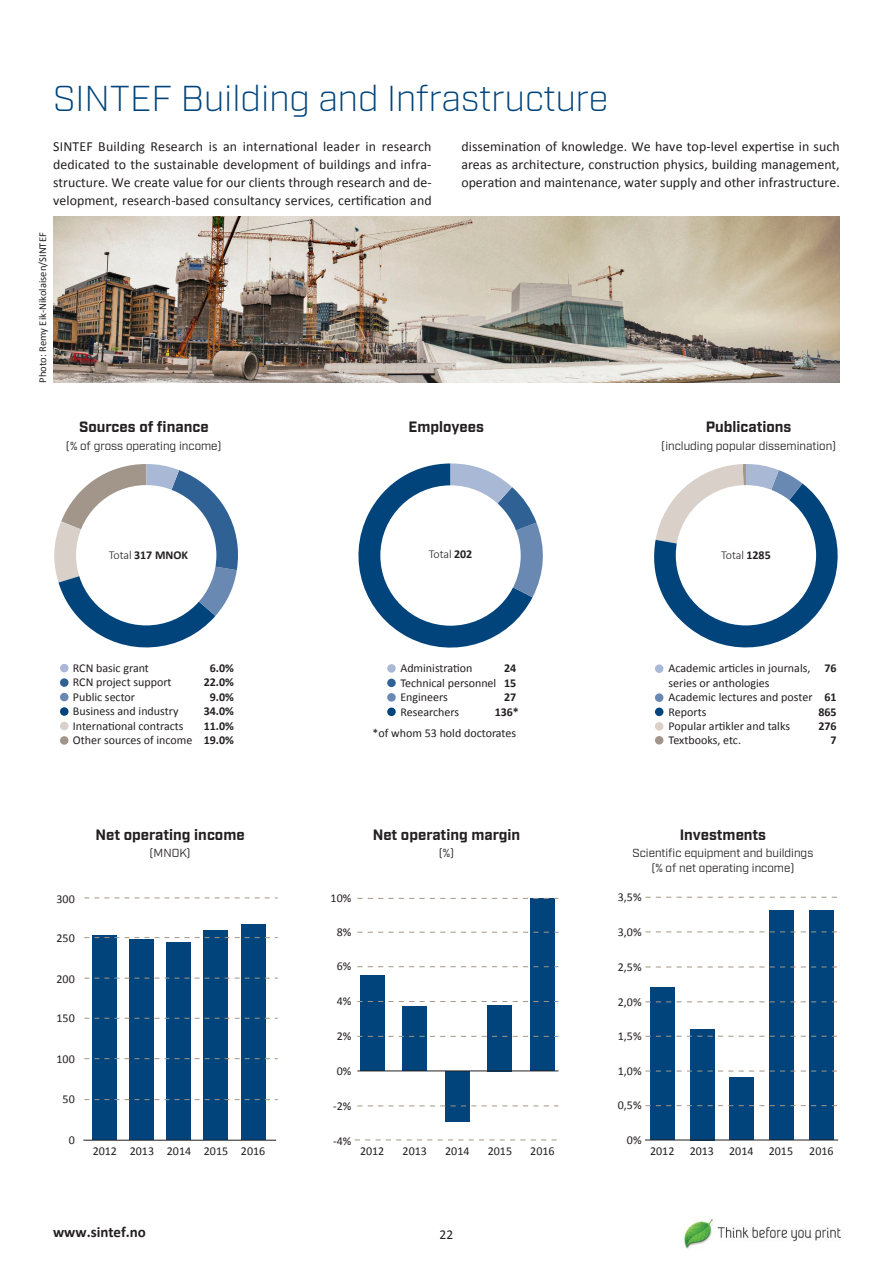
<style>
.page{position:relative;width:893px;height:1263px;background:#fff}
.page>*{position:absolute;margin:0;border:0;box-sizing:border-box;transform-origin:0 0}
.t1{font:300 36px "Industry";color:#00447b}
.t2{font:700 15px "Industry";color:#231f20}
.t3{font:700 15px "Calibri";color:#231f20}
.t4{font:13.8px/18px "Calibri";color:#231f20;text-align:justify}
.t5{font:13.5px "Calibri";color:#231f20}
.t6{font:12px/14.4px "Calibri";color:#231f20}
.t7{font:700 12px/14.4px "Calibri";color:#231f20;text-align:center}
.t8{font:300 12px "Calibri";letter-spacing:-.005em;color:#231f20}
.t9{font:11.7px/15px "Industry";color:#231f20;text-align:center}
.t10{font:10.5px "Calibri";color:#231f20}
.s1{font-weight:300}
.s2{font-weight:700}
</style>
<div class="page">
<div style="left:60px;top:693px;width:9px;height:8px;background:#6988b2;border-radius:50%"></div>
<div style="left:60px;top:707px;width:9px;height:9px;background:#00447b;border-radius:50%"></div>
<div style="left:60px;top:678px;width:9px;height:9px;background:#306195;border-radius:50%"></div>
<div style="left:60px;top:722px;width:9px;height:8px;background:#d8d0c9;border-radius:50%"></div>
<div style="left:60px;top:736px;width:9px;height:9px;background:#a19689;border-radius:50%"></div>
<div style="left:60px;top:664px;width:9px;height:8px;background:#a9b8d4;border-radius:50%"></div>
<svg style="left:54px;top:464px;width:184px;height:184px"></svg>
<div style="left:76px;top:485px;width:140px;height:140px;background:#fff;border-radius:50%"></div>
<div style="left:387px;top:693px;width:9px;height:9px;background:#6988b2;border-radius:50%"></div>
<svg style="left:387px;top:707px;width:9px;height:9px"></svg>
<div style="left:387px;top:679px;width:9px;height:8px;background:#306195;border-radius:50%"></div>
<div style="left:387px;top:664px;width:9px;height:9px;background:#a9b8d4;border-radius:50%"></div>
<svg style="left:358px;top:463px;width:185px;height:185px"></svg>
<div style="left:380px;top:485px;width:141px;height:141px;background:#fff;border-radius:50%"></div>
<svg style="left:654px;top:464px;width:184px;height:184px"></svg>
<div style="left:676px;top:485px;width:140px;height:140px;background:#fff;border-radius:50%"></div>
<div style="left:655px;top:693px;width:8px;height:9px;background:#6988b2;border-radius:50%"></div>
<div style="left:655px;top:708px;width:8px;height:8px;background:#00447b;border-radius:50%"></div>
<div style="left:655px;top:722px;width:8px;height:8px;background:#d8d0c9;border-radius:50%"></div>
<div style="left:655px;top:736px;width:8px;height:8px;background:#a19689;border-radius:50%"></div>
<div style="left:655px;top:664px;width:8px;height:9px;background:#a9b8d4;border-radius:50%"></div>
<div style="left:241px;top:924px;width:24px;height:216px;background:#00447b"></div>
<div style="left:93px;top:936px;width:24px;height:204px;background:#00447b"></div>
<div style="left:204px;top:931px;width:24px;height:209px;background:#00447b"></div>
<div style="left:166px;top:942px;width:25px;height:198px;background:#00447b"></div>
<div style="left:129px;top:939px;width:25px;height:201px;background:#00447b"></div>
<hr style="left:83px;top:1140px;width:193px;height:1px;background:#231f20">
<svg style="left:84px;top:897px;width:194px;height:1px"></svg>
<svg style="left:84px;top:937px;width:194px;height:1px"></svg>
<svg style="left:84px;top:978px;width:194px;height:1px"></svg>
<svg style="left:84px;top:1058px;width:194px;height:1px"></svg>
<svg style="left:84px;top:1099px;width:194px;height:1px"></svg>
<svg style="left:84px;top:1018px;width:194px;height:1px"></svg>
<div style="left:530px;top:899px;width:24px;height:172px;background:#00447b"></div>
<div style="left:360px;top:975px;width:24px;height:96px;background:#00447b"></div>
<div style="left:445px;top:1071px;width:24px;height:51px;background:#00447b"></div>
<div style="left:487px;top:1005px;width:25px;height:66px;background:#00447b"></div>
<div style="left:402px;top:1006px;width:25px;height:65px;background:#00447b"></div>
<div style="left:809px;top:911px;width:25px;height:229px;background:#00447b"></div>
<div style="left:650px;top:987px;width:24px;height:153px;background:#00447b"></div>
<div style="left:769px;top:911px;width:25px;height:229px;background:#00447b"></div>
<div style="left:729px;top:1077px;width:24px;height:63px;background:#00447b"></div>
<div style="left:690px;top:1029px;width:24px;height:111px;background:#00447b"></div>
<hr style="left:645px;top:1139px;width:193px;height:1px;background:#231f20">
<svg style="left:645px;top:1071px;width:192px;height:1px"></svg>
<svg style="left:645px;top:1105px;width:192px;height:1px"></svg>
<svg style="left:645px;top:1036px;width:192px;height:1px"></svg>
<svg style="left:645px;top:931px;width:192px;height:1px"></svg>
<svg style="left:645px;top:967px;width:192px;height:1px"></svg>
<svg style="left:645px;top:1001px;width:192px;height:1px"></svg>
<svg style="left:645px;top:897px;width:192px;height:1px"></svg>
<svg style="left:357px;top:898px;width:201px;height:1px"></svg>
<svg style="left:357px;top:966px;width:201px;height:1px"></svg>
<svg style="left:357px;top:1001px;width:201px;height:1px"></svg>
<svg style="left:357px;top:932px;width:201px;height:1px"></svg>
<svg style="left:357px;top:1036px;width:201px;height:1px"></svg>
<hr style="left:357px;top:1070px;width:201px;height:1px;background:#231f20">
<svg style="left:357px;top:1105px;width:201px;height:1px"></svg>
<svg style="left:355px;top:1139px;width:202px;height:1px"></svg>
<img style="left:684px;top:1218px;width:156px;height:31px">
<img style="left:53px;top:217px;width:787px;height:166px">
<h1 class="t1" style="left:53px;top:77px;width:557px">SINTEF Building and Infrastructure</h1>
<p class="t4" style="left:53px;top:137px;width:380px">SINTEF Building Research is an international leader in research dedicated to the sustainable development of buildings and infra&shy;structure. We create value for our clients through research and de&shy;velopment, research-based consultancy services, certification and</p>
<p class="t4" style="left:461px;top:137px;width:380px">dissemination of knowledge. We have top-level expertise in such areas as architecture, construction physics, building management, operation and maintenance, water supply and other infrastructure.</p>
<p class="t10" style="left:36px;top:383px;width:152px;rotate:-90deg">Photo: Remy Eik-Nikolaisen/SINTEF</p>
<p class="t2" style="left:79px;top:418px;width:131px">Sources of finance</p>
<p class="t9" style="left:66px;top:438px;width:157px">(% of gross operating income)</p>
<p class="t7" style="left:109px;top:548px;width:81px"><span class="s1">Total</span> 317 MNOK</p>
<p class="t6" style="left:73px;top:661px;width:121px">RCN basic grant<br>RCN project support<br>Public sector<br>Business and industry<br>International contracts<br>Other sources of income</p>
<p class="t7" style="left:204px;top:661px;width:32px">6.0%<br>22.0%<br>9.0%<br>34.0%<br>11.0%<br>19.0%</p>
<p class="t6" style="left:57px;top:891px;width:20px">300</p>
<p class="t6" style="left:57px;top:931px;width:20px">250</p>
<p class="t6" style="left:56px;top:971px;width:20px">200</p>
<p class="t6" style="left:57px;top:1011px;width:20px">150</p>
<p class="t6" style="left:57px;top:1052px;width:20px">100</p>
<p class="t6" style="left:63px;top:1092px;width:14px">50</p>
<p class="t6" style="left:69px;top:1133px;width:8px">0</p>
<p class="t2" style="left:96px;top:826px;width:151px">Net operating income</p>
<p class="t9" style="left:150px;top:846px;width:43px">(MNOK)</p>
<p class="t6" style="left:93px;top:1143px;width:174px">2012 2013 2014 2015 2016</p>
<p class="t2" style="left:408px;top:418px;width:77px">Employees</p>
<p class="t8" style="left:429px;top:546px;width:45px">Total <span class="s2">202</span></p>
<p class="t2" style="left:706px;top:418px;width:87px">Publications</p>
<p class="t9" style="left:661px;top:438px;width:177px">(including popular dissemination)</p>
<p class="t8" style="left:721px;top:548px;width:51px">Total <span class="s2">1285</span></p>
<p class="t6" style="left:400px;top:661px;width:97px">Administration<br>Technical personnel<br>Engineers<br>Researchers</p>
<p class="t7" style="left:495px;top:661px;width:26px">24<br>15<br>27<br>136*</p>
<p class="t6" style="left:373px;top:726px;width:145px">*of whom 53 hold doctorates</p>
<p class="t6" style="left:669px;top:661px;width:145px">Academic articles in journals, series or anthologies<br>Academic lectures and poster<br>Reports<br>Popular artikler and talks<br>Textbooks, etc.</p>
<p class="t7" style="left:824px;top:661px;width:14px">76</p>
<p class="t7" style="left:818px;top:690px;width:20px;text-align:right">61<br>865<br>276<br>7</p>
<p class="t6" style="left:331px;top:891px;width:22px">10%</p>
<p class="t6" style="left:337px;top:925px;width:16px">8%</p>
<p class="t2" style="left:373px;top:826px;width:149px">Net operating margin</p>
<p class="t9" style="left:439px;top:846px;width:17px">(%)</p>
<p class="t2" style="left:680px;top:826px;width:88px">Investments</p>
<p class="t9" style="left:632px;top:846px;width:182px">Scientific equipment and buildings (% of net operating income)</p>
<p class="t6" style="left:618px;top:889px;width:25px">3,5%</p>
<p class="t6" style="left:618px;top:924px;width:25px">3,0%</p>
<p class="t6" style="left:337px;top:959px;width:16px">6%</p>
<p class="t6" style="left:337px;top:994px;width:16px">4%</p>
<p class="t6" style="left:337px;top:1029px;width:16px">2%</p>
<p class="t6" style="left:618px;top:959px;width:25px">2,5%</p>
<p class="t6" style="left:618px;top:994px;width:25px">2,0%</p>
<p class="t6" style="left:618px;top:1029px;width:25px">1,5%</p>
<p class="t6" style="left:337px;top:1063px;width:16px">0%</p>
<p class="t6" style="left:618px;top:1064px;width:25px">1,0%</p>
<p class="t6" style="left:333px;top:1098px;width:20px">-2%</p>
<p class="t6" style="left:333px;top:1133px;width:20px">-4%</p>
<p class="t6" style="left:618px;top:1098px;width:25px">0,5%</p>
<p class="t6" style="left:627px;top:1133px;width:16px">0%</p>
<p class="t6" style="left:360px;top:1143px;width:26px">2012</p>
<p class="t6" style="left:403px;top:1143px;width:26px">2013</p>
<p class="t6" style="left:445px;top:1143px;width:26px">2014</p>
<p class="t6" style="left:488px;top:1143px;width:26px">2015</p>
<p class="t6" style="left:530px;top:1143px;width:26px">2016</p>
<p class="t6" style="left:650px;top:1143px;width:26px">2012</p>
<p class="t6" style="left:690px;top:1143px;width:26px">2013</p>
<p class="t6" style="left:729px;top:1143px;width:26px">2014</p>
<p class="t6" style="left:769px;top:1143px;width:26px">2015</p>
<p class="t6" style="left:809px;top:1143px;width:26px">2016</p>
<p class="t3" style="left:53px;top:1223px;width:94px">www.sintef.no</p>
<p class="t5" style="left:440px;top:1226px;width:15px">22</p>
</div>
